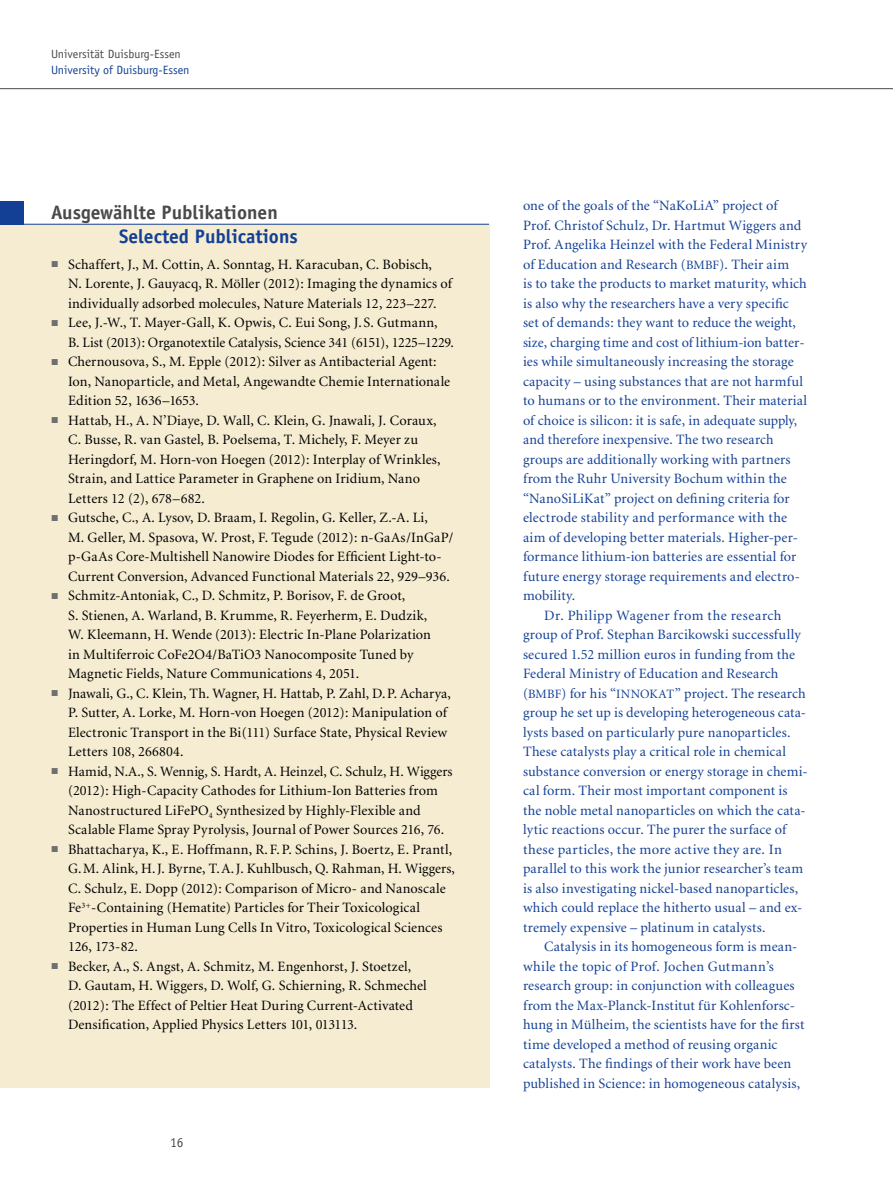
<style>
.page{position:relative;width:893px;height:1191px;background:#fff}
.page>*{position:absolute;margin:0;border:0;box-sizing:border-box;transform-origin:0 0}
.t1{font:700 19.5px "Officina Sans";color:#494948}
.t2{font:700 19.5px "Officina Sans";color:#134094}
.t3{font:14.25px/19.5px "Minion";letter-spacing:.01em;color:#000}
.t4{font:14.25px "Minion";letter-spacing:.01em;color:#134094}
.t5{font:14.25px "Minion";letter-spacing:.035em;color:#134094}
.t6{font:13.5px "Officina Sans";color:#494948}
.t7{font:12px "Officina Sans";color:#134094}
.t8{font:12px "Officina Sans";color:#494948}
.s1{font-size:12.75px}
</style>
<div class="page">
<hr style="left:0;top:88px;width:893px;height:1px;background:#494948">
<div style="left:0;top:224px;width:489px;height:863px;background:#f5ecd1"></div>
<div style="left:0;top:201px;width:23px;height:24px;background:#134094"></div>
<hr style="left:0;top:224px;width:489px;height:1px;background:#134094">
<p class="t8" style="left:51px;top:47px;width:131px">Universität Duisburg-Essen</p>
<p class="t7" style="left:51px;top:62px;width:140px">University of Duisburg-Essen</p>
<h1 class="t1" style="left:51px;top:200px;width:228px">Ausgewählte Publikationen</h1>
<h1 class="t2" style="left:119px;top:224px;width:180px">Selected Publications</h1>
<p class="t3" style="left:68px;top:255px;width:388px">Schaffert, J., M. Cottin, A. Sonntag, H. Karacuban, C. Bobisch,<br>N. Lorente, J. Gauyacq, R. Möller (2012): Imaging the dynamics of individually adsorbed molecules, Nature Materials 12, 223–227.<br>Lee, J.-W., T. Mayer-Gall, K. Opwis, C. Eui Song, J. S. Gutmann,<br>B. List (2013): Organotextile Catalysis, Science 341 (6151), 1225–1229.<br>Chernousova, S., M. Epple (2012): Silver as Antibacterial Agent:<br>Ion, Nanoparticle, and Metal, Angewandte Chemie Internationale Edition 52, 1636–1653.<br>Hattab, H., A. N’Diaye, D. Wall, C. Klein, G. Jnawali, J. Coraux,<br>C. Busse, R. van Gastel, B. Poelsema, T. Michely, F. Meyer zu Heringdorf, M. Horn-von Hoegen (2012): Interplay of Wrinkles, Strain, and Lattice Parameter in Graphene on Iridium, Nano Letters 12 (2), 678–682.<br>Gutsche, C., A. Lysov, D. Braam, I. Regolin, G. Keller, Z.-A. Li,<br>M. Geller, M. Spasova, W. Prost, F. Tegude (2012): n-GaAs/InGaP/ p-GaAs Core-Multishell Nanowire Diodes for Efficient Light-to-Current Conversion, Advanced Functional Materials 22, 929–936.<br>Schmitz-Antoniak, C., D. Schmitz, P. Borisov, F. de Groot,<br>S. Stienen, A. Warland, B. Krumme, R. Feyerherm, E. Dudzik,<br>W. Kleemann, H. Wende (2013): Electric In-Plane Polarization<br>in Multiferroic CoFe2O4/BaTiO3 Nanocomposite Tuned by Magnetic Fields, Nature Communications 4, 2051.<br>Jnawali, G., C. Klein, Th. Wagner, H. Hattab, P. Zahl, D.P. Acharya, P. Sutter, A. Lorke, M. Horn-von Hoegen (2012): Manipulation of Electronic Transport in the Bi(111) Surface State, Physical Review Letters 108, 266804.<br>Hamid, N.A., S. Wennig, S. Hardt, A. Heinzel, C. Schulz, H. Wiggers (2012): High-Capacity Cathodes for Lithium-Ion Batteries from Nanostructured LiFePO<sub>4</sub> Synthesized by Highly-Flexible and Scalable Flame Spray Pyrolysis, Journal of Power Sources 216, 76.<br>Bhattacharya, K., E. Hoffmann, R.F.P. Schins, J. Boertz, E. Prantl, G.M. Alink, H.J. Byrne, T.A.J. Kuhlbusch, Q. Rahman, H. Wiggers, C. Schulz, E. Dopp (2012): Comparison of Micro- and Nanoscale Fe<sup>3+</sup>-Containing (Hematite) Particles for Their Toxicological Properties in Human Lung Cells In Vitro, Toxicological Sciences 126, 173-82.<br>Becker, A., S. Angst, A. Schmitz, M. Engenhorst, J. Stoetzel,<br>D. Gautam, H. Wiggers, D. Wolf, G. Schierning, R. Schmechel (2012): The Effect of Peltier Heat During Current-Activated Densification, Applied Physics Letters 101, 013113.</p>
<p class="t6" style="left:170px;top:1134px;width:15px">16</p>
<p class="t4" style="left:523px;top:198px;width:256px">one of the goals of the “NaKoLiA” project of</p>
<p class="t4" style="left:523px;top:218px;width:280px">Prof. Christof Schulz, Dr. Hartmut Wiggers and</p>
<p class="t4" style="left:523px;top:237px;width:286px">Prof. Angelika Heinzel with the Federal Ministry</p>
<p class="t4" style="left:523px;top:257px;width:268px">of Education and Research (<span class="s1">BMBF</span>). Their aim</p>
<p class="t4" style="left:523px;top:276px;width:285px">is to take the products to market maturity, which</p>
<p class="t4" style="left:523px;top:296px;width:267px">is also why the researchers have a very specific</p>
<p class="t4" style="left:523px;top:315px;width:274px">set of demands: they want to reduce the weight,</p>
<p class="t4" style="left:523px;top:335px;width:283px">size, charging time and cost of lithium-ion batter-</p>
<p class="t4" style="left:523px;top:354px;width:272px">ies while simultaneously increasing the storage</p>
<p class="t4" style="left:523px;top:374px;width:282px">capacity – using substances that are not harmful</p>
<p class="t4" style="left:523px;top:393px;width:286px">to humans or to the environment. Their material</p>
<p class="t4" style="left:523px;top:413px;width:276px">of choice is silicon: it is safe, in adequate supply,</p>
<p class="t4" style="left:523px;top:432px;width:252px">and therefore inexpensive. The two research</p>
<p class="t4" style="left:523px;top:452px;width:269px">groups are additionally working with partners</p>
<p class="t4" style="left:523px;top:471px;width:265px">from the Ruhr University Bochum within the</p>
<p class="t4" style="left:523px;top:491px;width:268px">“NanoSiLiKat” project on defining criteria for</p>
<p class="t4" style="left:523px;top:510px;width:266px">electrode stability and performance with the</p>
<p class="t4" style="left:523px;top:530px;width:277px">aim of developing better materials. Higher-per-</p>
<p class="t4" style="left:523px;top:549px;width:275px">formance lithium-ion batteries are essential for</p>
<p class="t4" style="left:523px;top:569px;width:278px">future energy storage requirements and electro-</p>
<p class="t4" style="left:523px;top:588px;width:54px">mobility.</p>
<p class="t5" style="left:544px;top:608px;width:239px">Dr. Philipp Wagener from the research</p>
<p class="t4" style="left:523px;top:627px;width:279px">group of Prof. Stephan Barcikowski successfully</p>
<p class="t4" style="left:523px;top:647px;width:274px">secured 1.52 million euros in funding from the</p>
<p class="t4" style="left:523px;top:666px;width:257px">Federal Ministry of Education and Research</p>
<p class="t4" style="left:523px;top:686px;width:284px">(<span class="s1">BMBF</span>) for his “<span class="s1">INNOKAT</span>” project. The research</p>
<p class="t4" style="left:523px;top:705px;width:283px">group he set up is developing heterogeneous cata-</p>
<p class="t4" style="left:523px;top:725px;width:269px">lysts based on particularly pure nanoparticles.</p>
<p class="t4" style="left:523px;top:744px;width:265px">These catalysts play a critical role in chemical</p>
<p class="t4" style="left:523px;top:764px;width:286px">substance conversion or energy storage in chemi-</p>
<p class="t4" style="left:523px;top:783px;width:266px">cal form. Their most important component is</p>
<p class="t4" style="left:523px;top:803px;width:284px">the noble metal nanoparticles on which the cata-</p>
<p class="t4" style="left:523px;top:822px;width:265px">lytic reactions occur. The purer the surface of</p>
<p class="t4" style="left:523px;top:842px;width:260px">these particles, the more active they are. In</p>
<p class="t4" style="left:523px;top:861px;width:282px">parallel to this work the junior researcher’s team</p>
<p class="t4" style="left:523px;top:881px;width:277px">is also investigating nickel-based nanoparticles,</p>
<p class="t4" style="left:523px;top:900px;width:281px">which could replace the hitherto usual – and ex-</p>
<p class="t4" style="left:523px;top:920px;width:244px">tremely expensive – platinum in catalysts.</p>
<p class="t4" style="left:544px;top:939px;width:255px">Catalysis in its homogeneous form is mean-</p>
<p class="t4" style="left:523px;top:959px;width:252px">while the topic of Prof. Jochen Gutmann’s</p>
<p class="t4" style="left:523px;top:978px;width:273px">research group: in conjunction with colleagues</p>
<p class="t4" style="left:523px;top:998px;width:273px">from the Max-Planck-Institut für Kohlenforsc-</p>
<p class="t4" style="left:523px;top:1017px;width:283px">hung in Mülheim, the scientists have for the first</p>
<p class="t4" style="left:523px;top:1037px;width:256px">time developed a method of reusing organic</p>
<p class="t4" style="left:523px;top:1056px;width:270px">catalysts. The findings of their work have been</p>
<p class="t4" style="left:523px;top:1076px;width:279px">published in Science: in homogeneous catalysis,</p>
</div>
